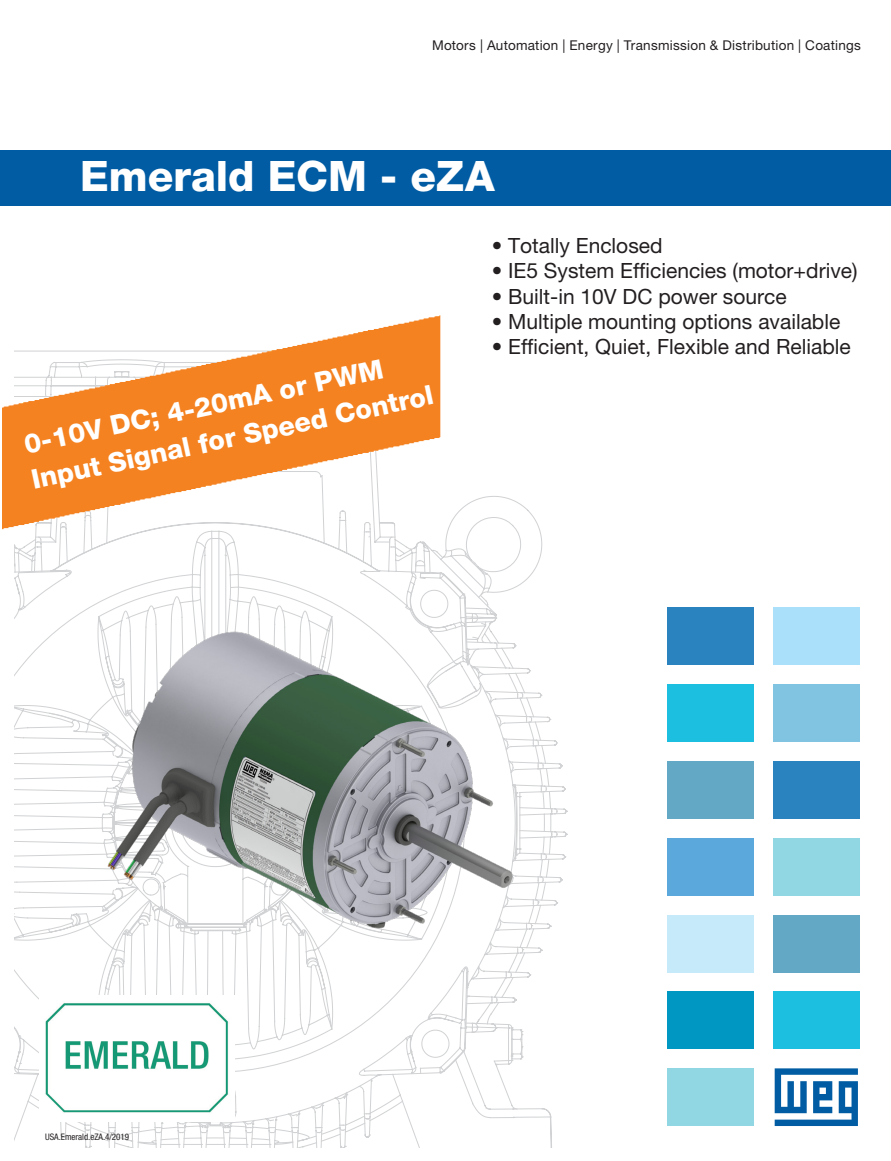
<style>
.page{position:relative;width:891px;height:1161px;background:#fff}
.page>*{position:absolute;margin:0;border:0;box-sizing:border-box;transform-origin:0 0}
._01___Title_WHITE_HN{font:800 42px "Helvetica Neue LT Pro";color:#fff}
.t1{font:800 27px "Helvetica Neue LT Pro";color:#fff}
._11___HeadTable_CENT{font:21px "Helvetica Neue LT Pro";color:#231f20}
._03___Overline_BLACK{font:13.5px "Helvetica Neue LT Pro";letter-spacing:.02em;color:#231f20}
._11___HeadTable_CENT-2{font:condensed 9px "Helvetica Neue LT Pro";color:#231f20}
</style>
<div class="page">
<svg style="left:100px;top:954px;width:239px;height:193px"></svg>
<svg style="left:342px;top:763px;width:223px;height:384px"></svg>
<svg style="left:15px;top:496px;width:545px;height:458px"></svg>
<div style="left:667px;top:684px;width:87px;height:58px;background:#1cbfdf"></div>
<div style="left:667px;top:761px;width:87px;height:58px;background:#63a8c4"></div>
<div style="left:773px;top:684px;width:87px;height:58px;background:#81c4e2"></div>
<div style="left:773px;top:761px;width:87px;height:58px;background:#2a83be"></div>
<div style="left:667px;top:838px;width:87px;height:57px;background:#5ba8dc"></div>
<div style="left:773px;top:838px;width:87px;height:57px;background:#91d6e3"></div>
<div style="left:667px;top:915px;width:87px;height:57px;background:#c6eafa"></div>
<div style="left:773px;top:915px;width:87px;height:57px;background:#63a8c4"></div>
<div style="left:667px;top:992px;width:87px;height:57px;background:#0098c2"></div>
<div style="left:773px;top:992px;width:87px;height:57px;background:#1cbfdf"></div>
<div style="left:667px;top:1068px;width:87px;height:58px;background:#91d6e3"></div>
<svg style="left:775px;top:1068px;width:83px;height:58px"></svg>
<div style="left:667px;top:607px;width:87px;height:58px;background:#2a83be"></div>
<div style="left:773px;top:607px;width:87px;height:58px;background:#aae0f9"></div>
<div style="left:0;top:150px;width:891px;height:55px;background:#015ca3"></div>
<img style="left:2px;top:315px;width:465px;height:241px">
<img style="left:45px;top:995px;width:189px;height:127px">
<img style="left:87px;top:601px;width:431px;height:336px">
<p class="_03___Overline_BLACK" style="left:432px;top:37px;width:430px">Motors | Automation | Energy | Transmission &amp; Distribution | Coatings</p>
<p class="_01___Title_WHITE_HN" style="left:80px;top:151px;width:416px">Emerald ECM - eZA</p>
<p class="t1" style="left:21px;top:429px;width:368px;rotate:-12deg">0-10V DC; 4-20mA or PWM</p>
<p class="t1" style="left:29px;top:464px;width:412px;rotate:-12deg">Input Signal for Speed Control</p>
<p class="_11___HeadTable_CENT" style="left:492px;top:233px;width:172px">• Totally Enclosed</p>
<p class="_11___HeadTable_CENT" style="left:492px;top:258px;width:367px">• IE5 System Efficiencies (motor+drive)</p>
<p class="_11___HeadTable_CENT" style="left:492px;top:284px;width:296px">• Built-in 10V DC power source</p>
<p class="_11___HeadTable_CENT" style="left:492px;top:309px;width:350px">• Multiple mounting options available</p>
<p class="_11___HeadTable_CENT" style="left:492px;top:334px;width:360px">• Efficient, Quiet, Flexible and Reliable</p>
<p class="_11___HeadTable_CENT-2" style="left:45px;top:1132px;width:86px">USA.Emerald.eZA.4/2019</p>
</div>
